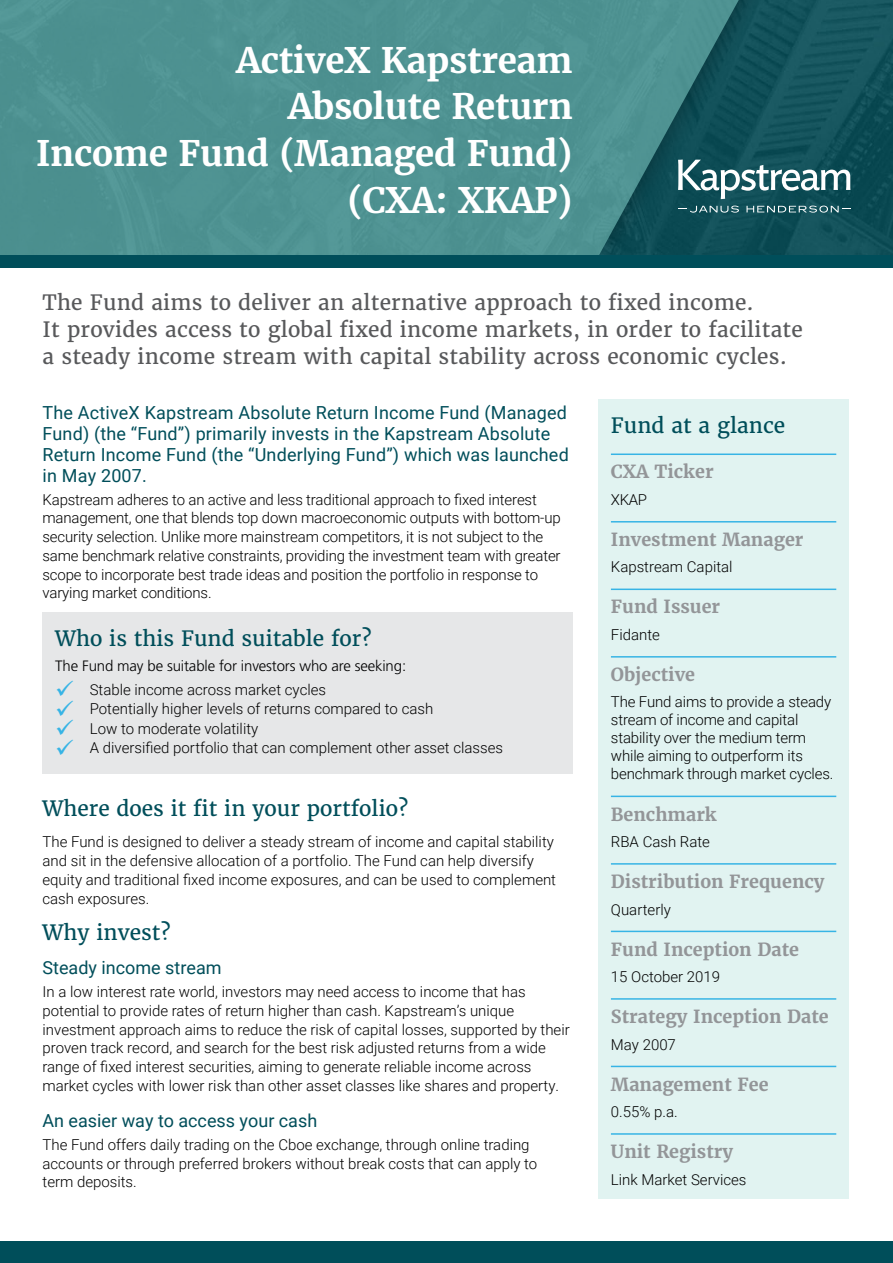
<style>
.page{position:relative;width:893px;height:1263px;background:#fff}
.page>*{position:absolute;margin:0;border:0;box-sizing:border-box;transform-origin:0 0}
.t1{font:700 34.95px/46.7px "Merriweather";letter-spacing:-.01em;color:#fff;text-align:right}
.t2{font:21px/27px "Merriweather";letter-spacing:.01em;color:#58595b}
.t3{font:21px "Merriweather";color:#004e5a}
.t4{font:18px/21px "Roboto";letter-spacing:.01em;color:#004e5a}
.t5{font:700 18px "Merriweather";color:#939598}
.t6{font:300 15px/18.8px "Roboto";color:#000}
.t7{font:300 15px "Frutiger";letter-spacing:-.01em;color:#000}
.s1{color:#37b4e5}
</style>
<div class="page">
<img style="left:773px;top:0;width:120px;height:255px">
<div style="left:0;top:0;width:773px;height:267px;background:#115058"></div>
<svg style="left:0;top:0;width:744px;height:255px;background:#488c8c"></svg>
<svg style="left:678px;top:160px;width:172px;height:39px"></svg>
<svg style="left:678px;top:206px;width:172px;height:7px"></svg>
<div style="left:0;top:255px;width:893px;height:13px;background:#004e5a"></div>
<div style="left:0;top:1242px;width:893px;height:21px;background:#004e5a"></div>
<div style="left:43px;top:612px;width:530px;height:162px;background:#e6e7e8"></div>
<div style="left:598px;top:400px;width:251px;height:799px;background:#e1f3f1"></div>
<hr style="left:611px;top:453px;width:225px;height:2px;background:#37b4e5">
<hr style="left:611px;top:521px;width:225px;height:1px;background:#37b4e5">
<hr style="left:611px;top:588px;width:225px;height:2px;background:#37b4e5">
<hr style="left:611px;top:656px;width:225px;height:2px;background:#37b4e5">
<hr style="left:611px;top:796px;width:225px;height:1px;background:#37b4e5">
<hr style="left:611px;top:863px;width:225px;height:2px;background:#37b4e5">
<hr style="left:611px;top:931px;width:225px;height:1px;background:#37b4e5">
<hr style="left:611px;top:998px;width:225px;height:2px;background:#37b4e5">
<hr style="left:611px;top:1066px;width:225px;height:1px;background:#37b4e5">
<hr style="left:611px;top:1133px;width:225px;height:2px;background:#37b4e5">
<h1 class="t1" style="left:36px;top:37px;width:538px">ActiveX Kapstream<br>Absolute Return<br>Income Fund (Managed Fund) (CXA: XKAP)</h1>
<h2 class="t2" style="left:43px;top:289px;width:762px">The Fund aims to deliver an alternative approach to fixed income.<br>It provides access to global fixed income markets, in order to facilitate a steady income stream with capital stability across economic cycles.</h2>
<p class="t4" style="left:43px;top:401px;width:528px">The ActiveX Kapstream Absolute Return Income Fund (Managed Fund) (the “Fund”) primarily invests in the Kapstream Absolute Return Income Fund (the “Underlying Fund”) which was launched in May 2007.</p>
<p class="t6" style="left:43px;top:489px;width:520px">Kapstream adheres to an active and less traditional approach to fixed interest management, one that blends top down macroeconomic outputs with bottom-up security selection. Unlike more mainstream competitors, it is not subject to the same benchmark relative constraints, providing the investment team with greater scope to incorporate best trade ideas and position the portfolio in response to varying market conditions.</p>
<h2 class="t3" style="left:55px;top:625px;width:318px">Who is this Fund suitable for?</h2>
<p class="t7" style="left:55px;top:657px;width:352px">The Fund may be suitable for investors who are seeking:</p>
<p class="t6" style="left:55px;top:679px;width:272px"><span class="s1">✓</span> Stable income across market cycles</p>
<p class="t6" style="left:55px;top:699px;width:379px"><span class="s1">✓</span> Potentially higher levels of returns compared to cash</p>
<p class="t6" style="left:55px;top:718px;width:205px"><span class="s1">✓</span> Low to moderate volatility</p>
<p class="t6" style="left:55px;top:738px;width:449px"><span class="s1">✓</span> A diversified portfolio that can complement other asset classes</p>
<h2 class="t3" style="left:43px;top:795px;width:367px">Where does it fit in your portfolio?</h2>
<p class="t6" style="left:43px;top:832px;width:515px">The Fund is designed to deliver a steady stream of income and capital stability and sit in the defensive allocation of a portfolio. The Fund can help diversify equity and traditional fixed income exposures, and can be used to complement cash exposures.</p>
<h2 class="t3" style="left:43px;top:920px;width:130px">Why invest?</h2>
<p class="t4" style="left:43px;top:956px;width:181px">Steady income stream</p>
<p class="t6" style="left:43px;top:982px;width:529px">In a low interest rate world, investors may need access to income that has potential to provide rates of return higher than cash. Kapstream’s unique investment approach aims to reduce the risk of capital losses, supported by their proven track record, and search for the best risk adjusted returns from a wide range of fixed interest securities, aiming to generate reliable income across market cycles with lower risk than other asset classes like shares and property.</p>
<p class="t4" style="left:43px;top:1109px;width:276px">An easier way to access your cash</p>
<p class="t6" style="left:43px;top:1134px;width:496px">The Fund offers daily trading on the Cboe exchange, through online trading accounts or through preferred brokers without break costs that can apply to term deposits.</p>
<h2 class="t3" style="left:611px;top:412px;width:176px">Fund at a glance</h2>
<p class="t5" style="left:611px;top:460px;width:104px">CXA Ticker</p>
<p class="t6" style="left:611px;top:490px;width:38px">XKAP</p>
<p class="t5" style="left:611px;top:528px;width:194px">Investment Manager</p>
<p class="t6" style="left:611px;top:557px;width:123px">Kapstream Capital</p>
<p class="t5" style="left:611px;top:595px;width:111px">Fund Issuer</p>
<p class="t6" style="left:611px;top:625px;width:50px">Fidante</p>
<p class="t5" style="left:611px;top:663px;width:86px">Objective</p>
<p class="t6" style="left:611px;top:693px;width:224px;line-height:18px">The Fund aims to provide a steady stream of income and capital stability over the medium term while aiming to outperform its benchmark through market cycles.</p>
<p class="t5" style="left:611px;top:802px;width:107px">Benchmark</p>
<p class="t6" style="left:611px;top:832px;width:101px">RBA Cash Rate</p>
<p class="t5" style="left:611px;top:870px;width:215px">Distribution Frequency</p>
<p class="t6" style="left:611px;top:899px;width:61px">Quarterly</p>
<p class="t5" style="left:611px;top:937px;width:190px">Fund Inception Date</p>
<p class="t6" style="left:611px;top:967px;width:111px">15 October 2019</p>
<p class="t5" style="left:611px;top:1005px;width:219px">Strategy Inception Date</p>
<p class="t6" style="left:611px;top:1034px;width:67px">May 2007</p>
<p class="t5" style="left:611px;top:1072px;width:159px">Management Fee</p>
<p class="t6" style="left:611px;top:1102px;width:68px">0.55% p.a.</p>
<p class="t5" style="left:611px;top:1140px;width:124px">Unit Registry</p>
<p class="t6" style="left:611px;top:1169px;width:137px">Link Market Services</p>
</div>
